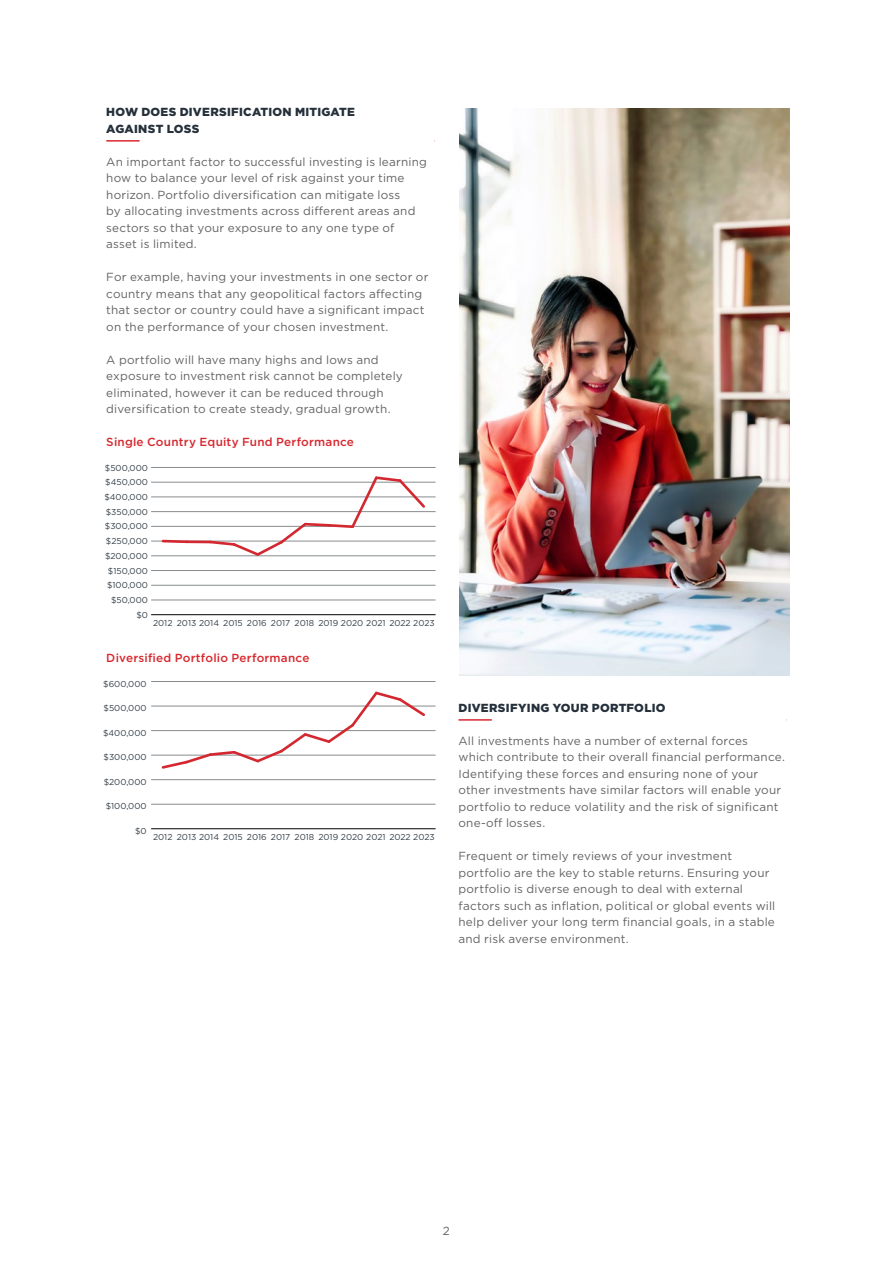
<style>
.page{position:relative;width:893px;height:1263px;background:#fff}
.page>*{position:absolute;margin:0;border:0;box-sizing:border-box;transform-origin:0 0}
.Body{font:11.7px/16.5px "Gotham";letter-spacing:.015em;color:#646363}
.Subheadline{font:900 11.7px/16.5px "Gotham";letter-spacing:.025em;color:#25303b}
.Subheadline_2{font:500 11.7px "Gotham";letter-spacing:.02em;color:#d7282f}
.t1{font:8.55px "Gotham";color:#333f48}
</style>
<div class="page">
<hr style="left:106px;top:140px;width:328px;height:2px;background:#d7282f">
<hr style="left:140px;top:139px;width:294px;height:3px;background:#fff">
<hr style="left:458px;top:719px;width:329px;height:2px;background:#d7282f">
<hr style="left:492px;top:718px;width:295px;height:3px;background:#fff">
<hr style="left:151px;top:614px;width:285px;height:1px;background:#000">
<hr style="left:151px;top:600px;width:285px;height:1px;background:#888b8d">
<hr style="left:151px;top:585px;width:285px;height:1px;background:#888b8d">
<hr style="left:151px;top:570px;width:285px;height:1px;background:#888b8d">
<hr style="left:151px;top:555px;width:285px;height:1px;background:#888b8d">
<hr style="left:151px;top:541px;width:285px;height:1px;background:#888b8d">
<hr style="left:151px;top:526px;width:285px;height:1px;background:#888b8d">
<hr style="left:151px;top:511px;width:285px;height:1px;background:#888b8d">
<hr style="left:151px;top:497px;width:285px;height:1px;background:#888b8d">
<hr style="left:151px;top:482px;width:285px;height:1px;background:#888b8d">
<hr style="left:151px;top:467px;width:285px;height:1px;background:#888b8d">
<svg style="left:160px;top:539px;width:29px;height:5px"></svg>
<hr style="left:187px;top:540px;width:23px;height:3px;background:#d32830">
<svg style="left:207px;top:476px;width:220px;height:81px"></svg>
<hr style="left:151px;top:828px;width:285px;height:1px;background:#000">
<hr style="left:151px;top:804px;width:285px;height:1px;background:#888b8d">
<hr style="left:151px;top:779px;width:285px;height:1px;background:#888b8d">
<hr style="left:151px;top:755px;width:285px;height:1px;background:#888b8d">
<hr style="left:151px;top:730px;width:285px;height:1px;background:#888b8d">
<hr style="left:151px;top:706px;width:285px;height:1px;background:#888b8d">
<hr style="left:151px;top:681px;width:285px;height:1px;background:#888b8d">
<svg style="left:160px;top:691px;width:267px;height:78px"></svg>
<img style="left:459px;top:108px;width:330px;height:567px">
<p class="Subheadline" style="left:106px;top:104px;width:250px">HOW DOES DIVERSIFICATION MITIGATE<br>AGAINST LOSS</p>
<p class="Body" style="left:106px;top:153px;width:322px">An important factor to successful investing is learning how to balance your level of risk against your time horizon. Portfolio diversification can mitigate loss<br>by allocating investments across different areas and sectors so that your exposure to any one type of asset is limited.</p>
<p class="Body" style="left:106px;top:268px;width:324px">For example, having your investments in one sector or country means that any geopolitical factors affecting that sector or country could have a significant impact on the performance of your chosen investment.</p>
<p class="Body" style="left:106px;top:351px;width:298px">A portfolio will have many highs and lows and exposure to investment risk cannot be completely eliminated, however it can be reduced through diversification to create steady, gradual growth.</p>
<p class="Subheadline_2" style="left:106px;top:434px;width:249px">Single Country Equity Fund Performance</p>
<p class="t1" style="left:105px;top:462px;width:45px">$500,000</p>
<p class="t1" style="left:105px;top:477px;width:44px">$450,000</p>
<p class="t1" style="left:104px;top:491px;width:45px">$400,000</p>
<p class="t1" style="left:106px;top:506px;width:44px">$350,000</p>
<p class="t1" style="left:105px;top:521px;width:45px">$300,000</p>
<p class="t1" style="left:106px;top:536px;width:44px">$250,000</p>
<p class="t1" style="left:105px;top:550px;width:44px">$200,000</p>
<p class="t1" style="left:108px;top:565px;width:41px">$150,000</p>
<p class="t1" style="left:107px;top:580px;width:42px">$100,000</p>
<p class="t1" style="left:111px;top:594px;width:38px">$50,000</p>
<p class="t1" style="left:136px;top:609px;width:13px">$0</p>
<p class="t1" style="left:153px;top:617px;width:283px">2012 2013 2014 2015 2016 2017 2018 2019 2020 2021 2022 2023</p>
<p class="Subheadline_2" style="left:106px;top:650px;width:205px">Diversified Portfolio Performance</p>
<p class="t1" style="left:103px;top:678px;width:45px">$600,000</p>
<p class="t1" style="left:104px;top:702px;width:45px">$500,000</p>
<p class="t1" style="left:103px;top:727px;width:45px">$400,000</p>
<p class="t1" style="left:104px;top:752px;width:45px">$300,000</p>
<p class="t1" style="left:104px;top:776px;width:44px">$200,000</p>
<p class="t1" style="left:106px;top:801px;width:42px">$100,000</p>
<p class="t1" style="left:135px;top:825px;width:13px">$0</p>
<p class="t1" style="left:153px;top:831px;width:283px">2012 2013 2014 2015 2016 2017 2018 2019 2020 2021 2022 2023</p>
<p class="Subheadline" style="left:458px;top:699px;width:209px">DIVERSIFYING YOUR PORTFOLIO</p>
<p class="Body" style="left:458px;top:732px;width:328px">All investments have a number of external forces which contribute to their overall financial performance.<br>Identifying these forces and ensuring none of your other investments have similar factors will enable your portfolio to reduce volatility and the risk of significant one-off losses.</p>
<p class="Body" style="left:458px;top:847px;width:318px">Frequent or timely reviews of your investment portfolio are the key to stable returns. Ensuring your portfolio is diverse enough to deal with external factors such as inflation, political or global events will help deliver your long term financial goals, in a stable and risk averse environment.</p>
<p class="Body" style="left:443px;top:1222px;width:9px">2</p>
</div>
